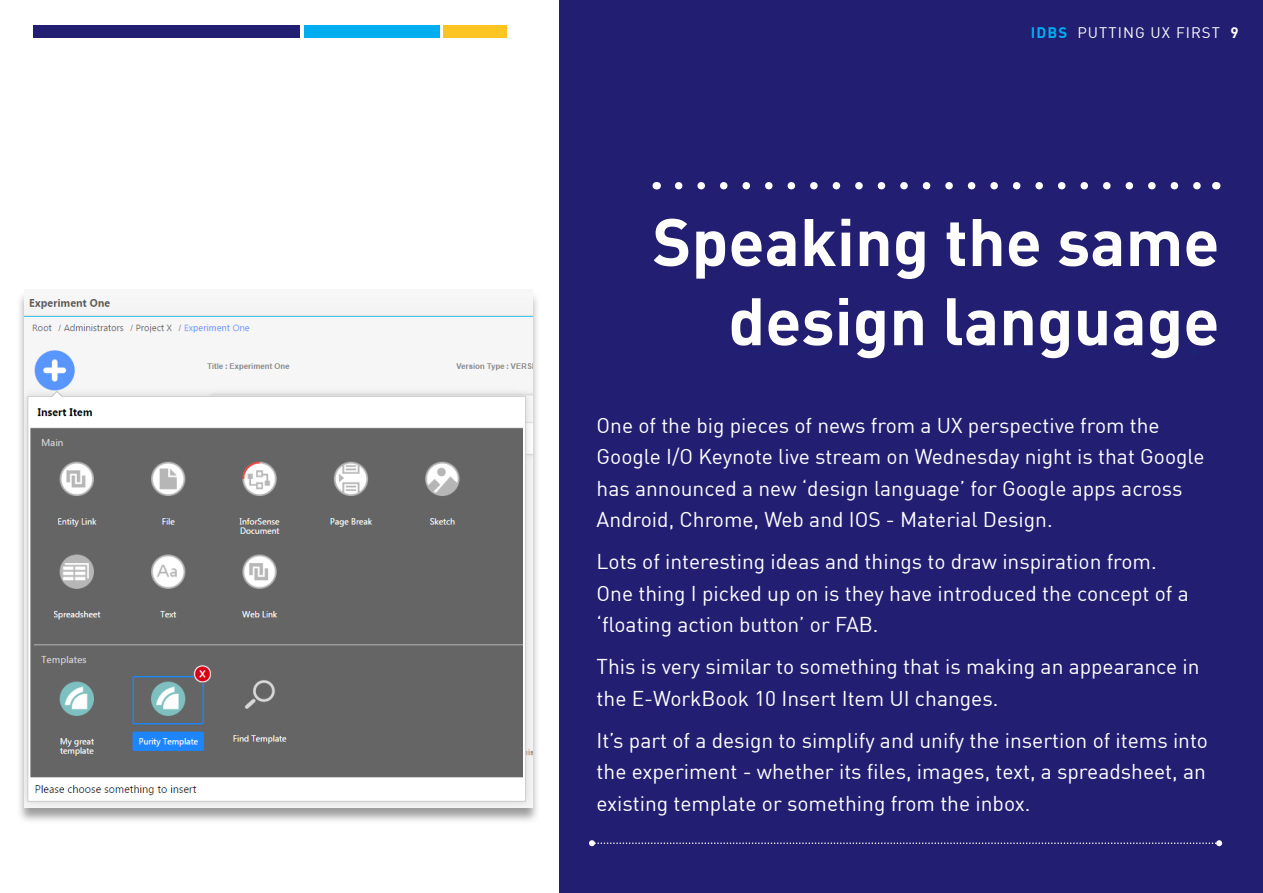
<style>
.page{position:relative;width:1263px;height:893px;background:#fff}
.page>*{position:absolute;margin:0;border:0;box-sizing:border-box;transform-origin:0 0}
.Headings3{font:700 66px/79.2px "DIN Offc";color:#fff;text-align:right}
.Body_copy{font:21px/31.5px "DIN Offc";color:#fff}
.t1{font:15px "DIN Offc";letter-spacing:.07em;color:#fff}
.s1{font-weight:700;color:#00aeef}
.s2{font-weight:700}
</style>
<div class="page">
<div style="left:559px;top:0;width:704px;height:893px;background:#221e72"></div>
<div style="left:33px;top:26px;width:267px;height:12px;background:#221e72"></div>
<div style="left:304px;top:26px;width:136px;height:12px;background:#00aeef"></div>
<div style="left:444px;top:26px;width:63px;height:12px;background:#fec422"></div>
<svg style="left:679px;top:182px;width:522px;height:7px"></svg>
<div style="left:16px;top:290px;width:524px;height:535px;background:#7d7d7d;opacity:.75"></div>
<img style="left:24px;top:290px;width:508px;height:518px">
<svg style="left:589px;top:840px;width:633px;height:6px"></svg>
<p class="t1" style="left:1031px;top:23px;width:209px"><span class="s1">IDBS</span> PUTTING UX FIRST <span class="s2">9</span></p>
<p class="Headings3" style="left:652px;top:200px;width:569px">Speaking the same design language</p>
<p class="Body_copy" style="left:596px;top:409px;width:609px">One of the big pieces of news from a UX perspective from the Google I/O Keynote live stream on Wednesday night is that Google has announced a new ‘design language’ for Google apps across Android, Chrome, Web and IOS - Material Design.</p>
<p class="Body_copy" style="left:596px;top:546px;width:594px">Lots of interesting ideas and things to draw inspiration from.<br>One thing I picked up on is they have introduced the concept of a ‘floating action button’ or FAB.</p>
<p class="Body_copy" style="left:596px;top:651px;width:605px">This is very similar to something that is making an appearance in the E-WorkBook 10 Insert Item UI changes.</p>
<p class="Body_copy" style="left:596px;top:724px;width:613px;text-align:justify">It’s part of a design to simplify and unify the insertion of items into the experiment - whether its files, images, text, a spreadsheet, an existing template or something from the inbox.</p>
</div>
